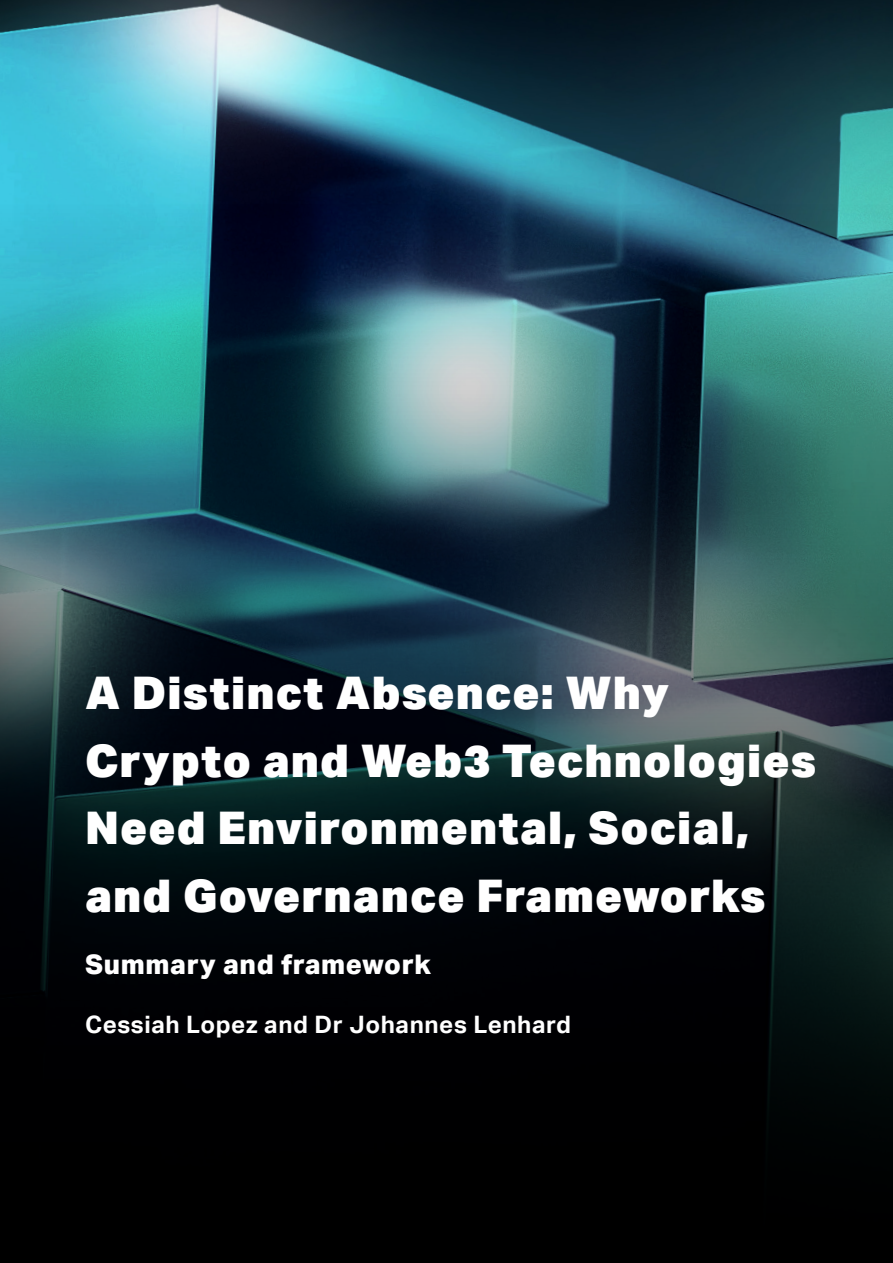
<style>
.page{position:relative;width:893px;height:1263px;background:#fff}
.page>*{position:absolute;margin:0;border:0;box-sizing:border-box;transform-origin:0 0}
.t1{font:900 45px/67.5px "Aktiv Grotesk";letter-spacing:.025em;color:#fff}
.t2{font:800 27px "Aktiv Grotesk";letter-spacing:.025em;color:#fff}
.t3{font:700 24px "Aktiv Grotesk";letter-spacing:.025em;color:#fff}
</style>
<div class="page">
<img style="left:0;top:0;width:893px;height:204px">
<img style="left:0;top:204px;width:893px;height:1059px">
<p class="t1" style="left:85px;top:658px;width:732px">A Distinct Absence: Why<br>Crypto and Web3 Technologies<br>Need Environmental, Social, and Governance Frameworks</p>
<p class="t2" style="left:85px;top:949px;width:348px">Summary and framework</p>
<p class="t3" style="left:85px;top:1011px;width:488px">Cessiah Lopez and Dr Johannes Lenhard</p>
</div>
